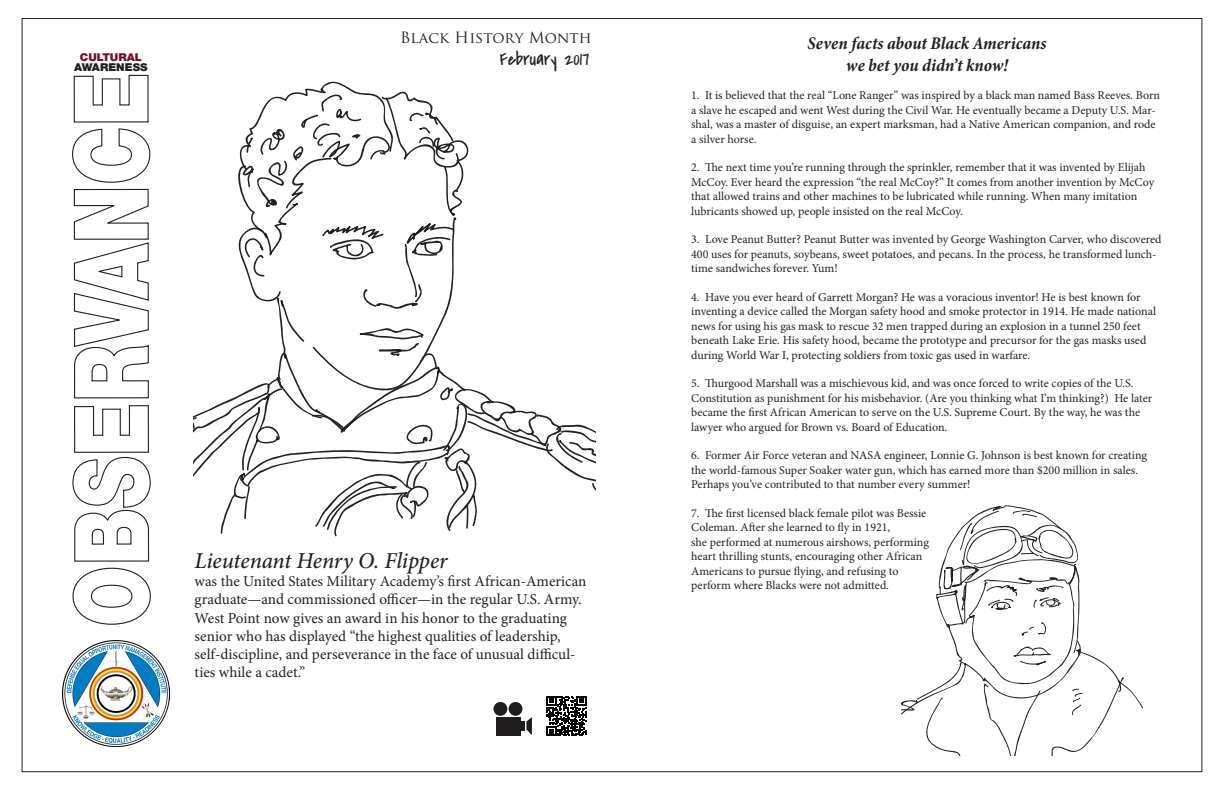
<style>
.page{position:relative;width:1224px;height:792px;background:#fff}
.page>*{position:absolute;margin:0;border:0;box-sizing:border-box;transform-origin:0 0}
.t1{font:italic 500 22.8px "Minion Pro";letter-spacing:-.01em;color:#231f20}
.t2{font:19.1px "Covered By Your Grace";color:#231f20}
.t3{font:italic 700 condensed 18px "Minion Pro";color:#231f20}
.t4{font:15.2px/18.2px "Minion Pro";color:#231f20}
.t5{font:15.2px "Trajan Pro";letter-spacing:.01em;color:#231f20}
.t6{font:12px/14.4px "Minion Pro";letter-spacing:-.005em;color:#231f20}
.t7{font:900 10.8px/10px "Helvetica Neue";color:#201d1e;text-align:center;scale:1.04 1}
.s1{color:#790f27}
</style>
<div class="page">
<svg style="left:72px;top:405px;width:79px;height:220px"></svg>
<svg style="left:72px;top:74px;width:79px;height:325px"></svg>
<img style="left:63px;top:640px;width:107px;height:107px">
<svg style="left:194px;top:81px;width:401px;height:456px"></svg>
<svg style="left:901px;top:505px;width:242px;height:251px"></svg>
<svg style="left:547px;top:696px;width:39px;height:40px"></svg>
<div style="left:496px;top:717px;width:24px;height:18px;background:#201d1e"></div>
<svg style="left:522px;top:717px;width:10px;height:18px"></svg>
<div style="left:493px;top:702px;width:14px;height:14px;background:#201d1e;border-radius:50%"></div>
<div style="left:509px;top:702px;width:13px;height:14px;background:#201d1e;border-radius:50%"></div>
<p class="t5" style="left:400px;top:28px;width:193px">Black History Month</p>
<p class="t3" style="left:807px;top:31px;width:241px">Seven facts about Black Americans</p>
<p class="t3" style="left:846px;top:52px;width:164px">we bet you didn’t know!</p>
<p class="t6" style="left:691px;top:89px;width:470px">1. It is believed that the real “Lone Ranger” was inspired by a black man named Bass Reeves. Born a slave he escaped and went West during the Civil War. He eventually became a Deputy U.S. Mar&shy;shal, was a master of disguise, an expert marksman, had a Native American companion, and rode a silver horse.</p>
<p class="t6" style="left:691px;top:161px;width:464px">2. The next time you’re running through the sprinkler, remember that it was invented by Elijah McCoy. Ever heard the expression “the real McCoy?” It comes from another invention by McCoy that allowed trains and other machines to be lubricated while running. When many imitation lubricants showed up, people insisted on the real McCoy.</p>
<p class="t6" style="left:691px;top:233px;width:472px">3. Love Peanut Butter? Peanut Butter was invented by George Washington Carver, who discovered<br>400 uses for peanuts, soybeans, sweet potatoes, and pecans. In the process, he transformed lunch&shy;time sandwiches forever. Yum!</p>
<p class="t6" style="left:691px;top:290px;width:466px">4. Have you ever heard of Garrett Morgan? He was a voracious inventor! He is best known for inventing a device called the Morgan safety hood and smoke protector in 1914. He made national news for using his gas mask to rescue 32 men trapped during an explosion in a tunnel 250 feet beneath Lake Erie. His safety hood, became the prototype and precursor for the gas masks used during World War I, protecting soldiers from toxic gas used in warfare.</p>
<p class="t6" style="left:691px;top:377px;width:463px">5. Thurgood Marshall was a mischievous kid, and was once forced to write copies of the U.S.<br>Constitution as punishment for his misbehavior. (Are you thinking what I’m thinking?) He later became the first African American to serve on the U.S. Supreme Court. By the way, he was the lawyer who argued for Brown vs. Board of Education.</p>
<p class="t6" style="left:691px;top:449px;width:457px">6. Former Air Force veteran and NASA engineer, Lonnie G. Johnson is best known for creating the world-famous Super Soaker water gun, which has earned more than $200 million in sales.<br>Perhaps you’ve contributed to that number every summer!</p>
<p class="t6" style="left:691px;top:506px;width:237px">7. The first licensed black female pilot was Bessie</p>
<p class="t6" style="left:691px;top:521px;width:201px">Coleman. After she learned to fly in 1921,</p>
<p class="t6" style="left:691px;top:535px;width:239px">she performed at numerous airshows, performing</p>
<p class="t6" style="left:691px;top:549px;width:233px">heart thrilling stunts, encouraging other African</p>
<p class="t6" style="left:691px;top:564px;width:209px">Americans to pursue flying, and refusing to</p>
<p class="t6" style="left:691px;top:578px;width:199px">perform where Blacks were not admitted.</p>
<p class="t7" style="left:74px;top:52px;width:72px"><span class="s1">CULTURAL<br></span>AWARENESS</p>
<p class="t2" style="left:500px;top:46px;width:91px">February 2017</p>
<p class="t1" style="left:195px;top:545px;width:255px">Lieutenant Henry O. Flipper</p>
<p class="t4" style="left:195px;top:572px;width:393px">was the United States Military Academy’s first African-American graduate—and commissioned officer—in the regular U.S. Army.<br>West Point now gives an award in his honor to the graduating senior who has displayed “the highest qualities of leadership, self-discipline, and perseverance in the face of unusual difficul&shy;ties while a cadet.”</p>
</div>
